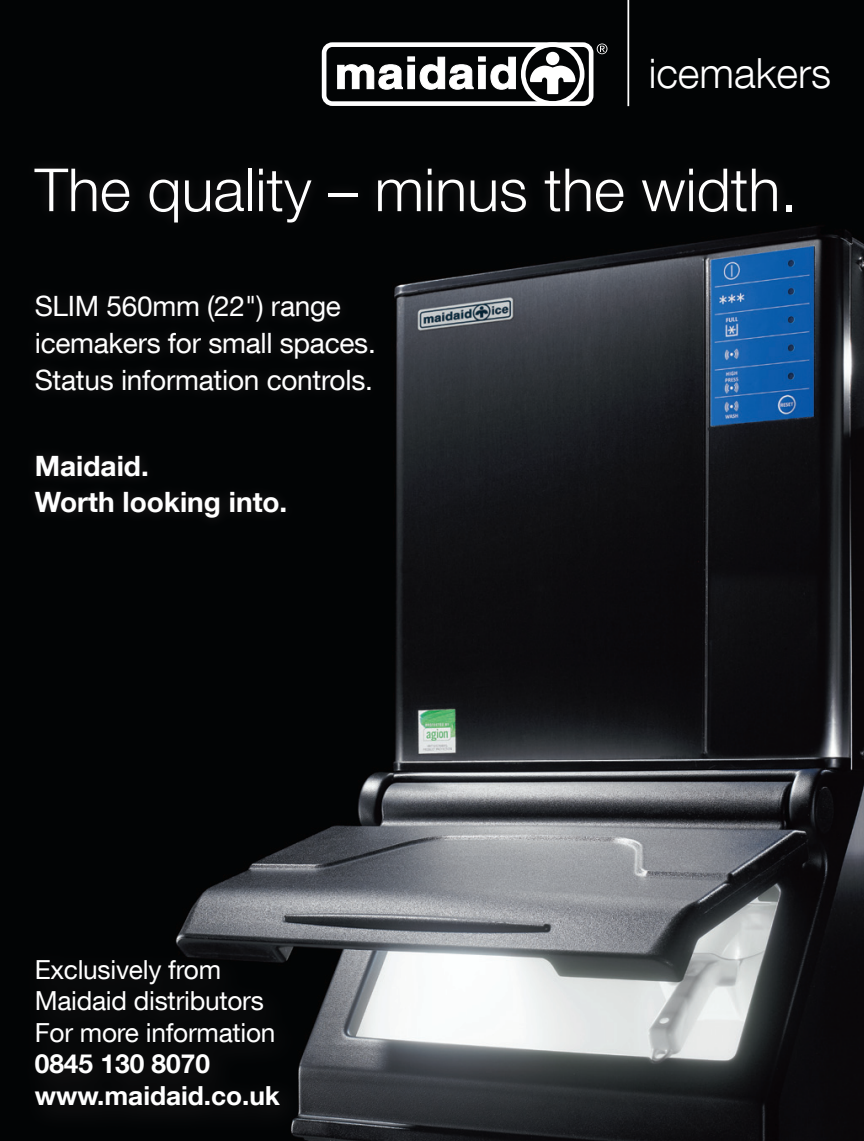
<style>
.page{position:relative;width:864px;height:1141px;background:#fff}
.page>*{position:absolute;margin:0;border:0;box-sizing:border-box;transform-origin:0 0}
.t1{font:300 59.5px "Helvetica Neue LT Com";color:#fff}
.t2{font:300 41.65px "Helvetica Neue LT Com";color:#fff}
.t3{font:28px/36.8px "Helvetica Neue LT Com";letter-spacing:-.01em;color:#fff}
.t4{font:700 28px/36.8px "Helvetica Neue LT Com";color:#fff}
.t5{font:26.25px/31.5px "Helvetica Neue LT Com";letter-spacing:-.01em;color:#fff}
.t6{font:700 26.25px/31.5px "Helvetica Neue LT Com";color:#fff}
</style>
<div class="page">
<div style="left:0;top:0;width:863px;height:1141px;background:#020405"></div>
<img style="left:126px;top:152px;width:737px;height:989px">
<div style="left:25px;top:285px;width:358px;height:243px;background:#030405"></div>
<div style="left:21px;top:945px;width:285px;height:189px;background:#070809"></div>
<hr style="left:627px;top:0;width:2px;height:106px;background:#fff">
<svg style="left:596px;top:44px;width:11px;height:10px"></svg>
<svg style="left:336px;top:64px;width:67px;height:26px"></svg>
<svg style="left:419px;top:56px;width:55px;height:34px"></svg>
<div style="left:478px;top:65px;width:7px;height:24px;background:#fff;border:1px solid #fff"></div>
<svg style="left:478px;top:56px;width:7px;height:6px"></svg>
<svg style="left:489px;top:56px;width:27px;height:34px"></svg>
<div style="left:321px;top:42px;width:272px;height:64px;border:5px solid #fff;border-radius:8px"></div>
<div style="left:520px;top:42px;width:64px;height:64px;border:5px solid #fff;border-radius:50%"></div>
<svg style="left:529px;top:52px;width:46px;height:42px"></svg>
<div style="left:407px;top:65px;width:8px;height:24px;background:#fff;border:1px solid #fff"></div>
<svg style="left:407px;top:56px;width:8px;height:6px"></svg>
<div style="left:24px;top:158px;width:777px;height:75px;background:#040506"></div>
<h2 class="t2" style="left:648px;top:48px;width:184px">icemakers</h2>
<h1 class="t1" style="left:35px;top:154px;width:763px">The quality – minus the width.</h1>
<p class="t3" style="left:35px;top:287px;width:342px">SLIM 560mm (22") range icemakers for small spaces.<br>Status information controls.</p>
<p class="t4" style="left:35px;top:446px;width:254px">Maidaid.<br>Worth looking into.</p>
<p class="t5" style="left:35px;top:953px;width:242px">Exclusively from<br>Maidaid distributors<br>For more information</p>
<p class="t6" style="left:35px;top:1047px;width:246px">0845 130 8070 www.maidaid.co.uk</p>
</div>
